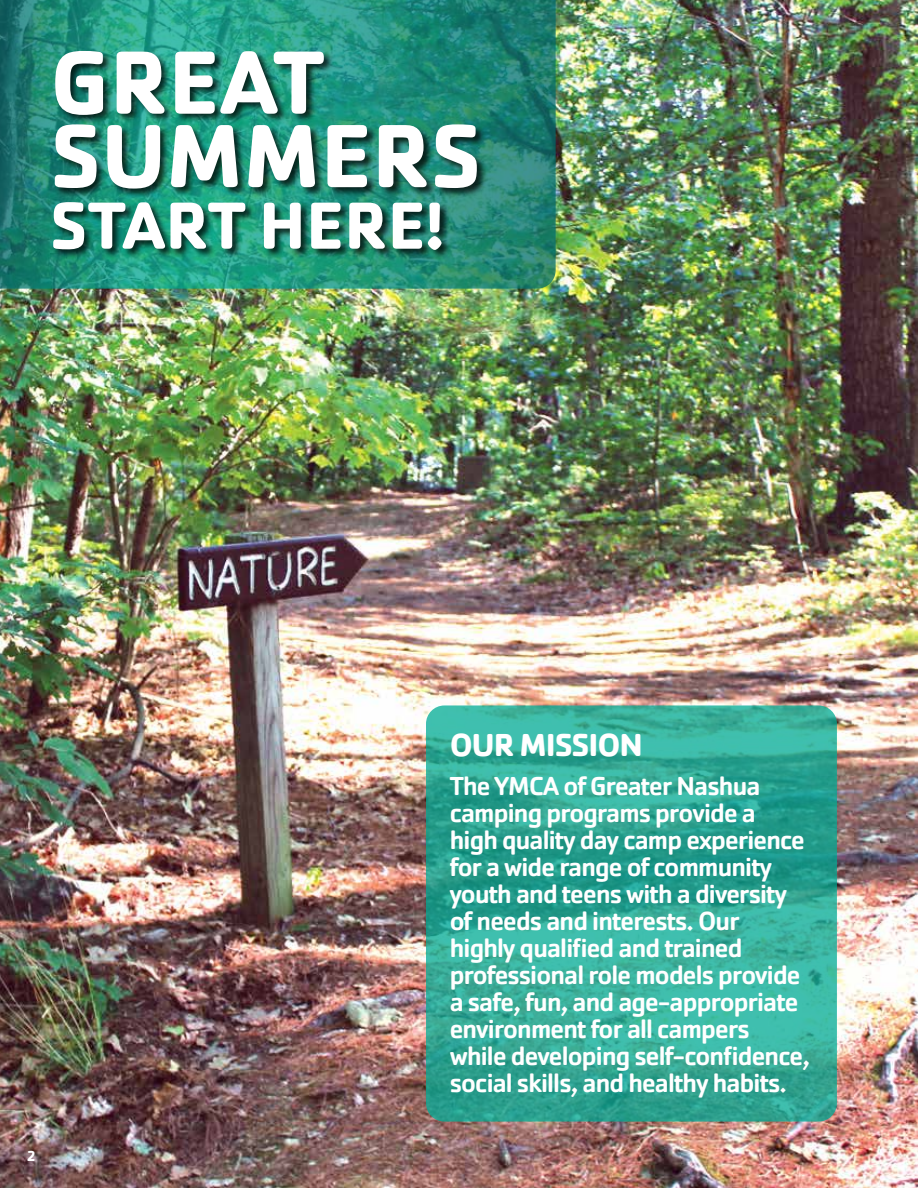
<style>
.page{position:relative;width:918px;height:1188px;background:#fff}
.page>*{position:absolute;margin:0;border:0;box-sizing:border-box;transform-origin:0 0}
.t1{font:700 93px/73.5px "Cachet Pro";letter-spacing:.005em;color:#fff}
.t2{font:700 69px "Cachet Pro";letter-spacing:.005em;color:#fff}
.t3{font:700 33px "Cachet Pro";letter-spacing:-.03em;color:#fff}
.t4{font:500 27px/27px "Cachet Pro";letter-spacing:-.03em;color:#fff}
.t5{font:700 15px "Cachet Pro";color:#fff}
</style>
<div class="page">
<img style="left:0;top:0;width:918px;height:1188px">
<svg style="left:0;top:0;width:556px;height:289px;background:#238c7a"></svg>
<svg style="left:426px;top:705px;width:411px;height:417px;background:#32aa97"></svg>
<div style="left:53px;top:51px;width:434px;height:209px;background:#000;opacity:.75"></div>
<h1 class="t1" style="left:50px;top:46px;width:433px">GREAT<br>SUMMERS</h1>
<h2 class="t2" style="left:50px;top:183px;width:396px">START HERE!</h2>
<p class="t5" style="left:27px;top:1147px;width:10px">2</p>
<p class="t3" style="left:450px;top:725px;width:195px">OUR MISSION</p>
<p class="t4" style="left:450px;top:773px;width:362px">The YMCA of Greater Nashua camping programs provide a high quality day camp experience for a wide range of community youth and teens with a diversity of needs and interests. Our highly qualified and trained professional role models provide a safe, fun, and age-appropriate environment for all campers while developing self-confidence, social skills, and healthy habits.</p>
</div>
